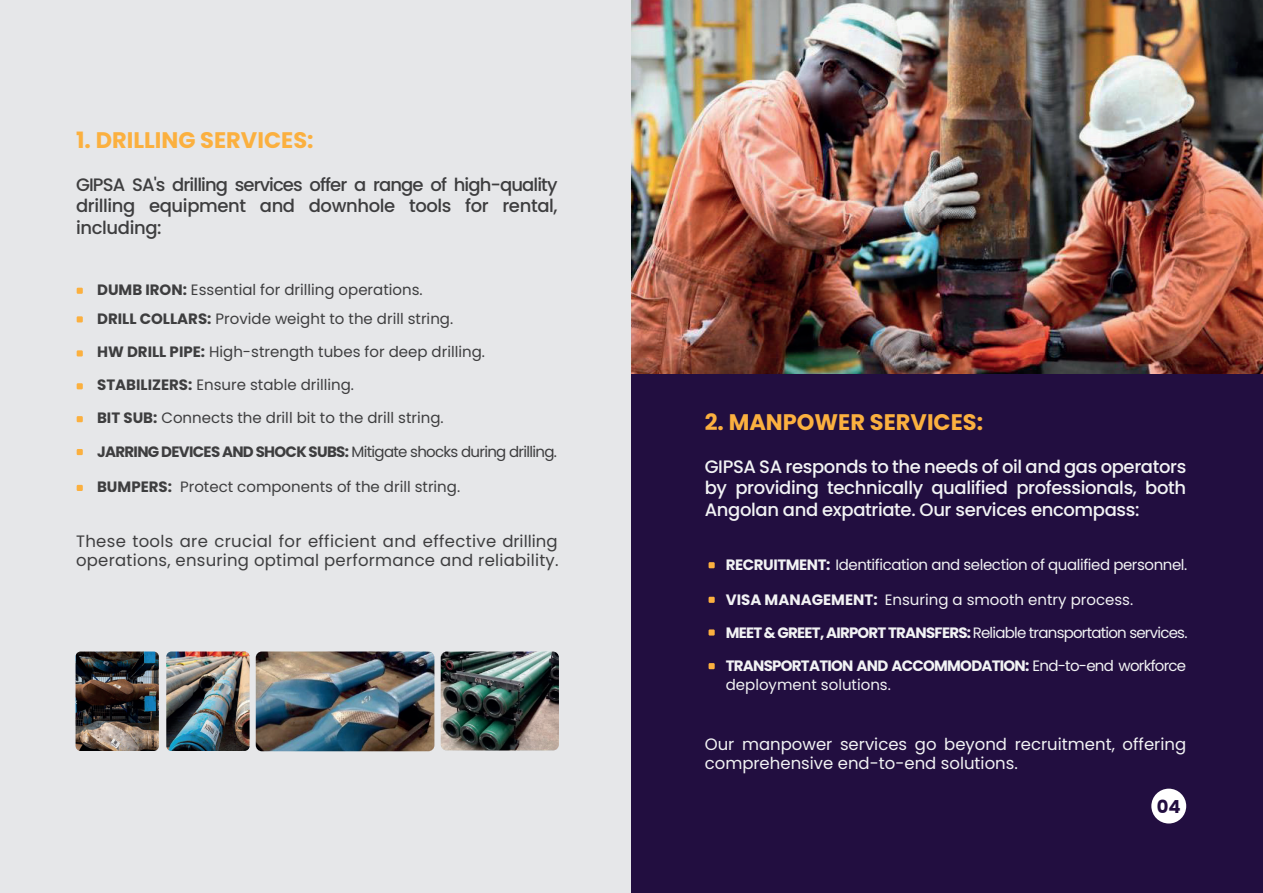
<style>
.page{position:relative;width:1263px;height:893px;background:#e6e7e9}
.page>*{position:absolute;margin:0;border:0;box-sizing:border-box;transform-origin:0 0}
.t1{font:700 22.5px "Poppins";color:#fbb03f}
.t2{font:500 18px/21.6px "Poppins";letter-spacing:-.02em;color:#f2f3f4;text-align:justify}
.t3{font:500 18px/21.6px "Poppins";letter-spacing:-.02em;color:#3e3e3f;text-align:justify}
.t4{font:700 18px "Poppins";color:#220e40}
.t5{font:16.5px/19.8px "Poppins";letter-spacing:.015em;color:#3e3e3f}
.t6{font:16.5px/19.8px "Poppins";color:#f2f3f4}
.t7{font:15px/28.5px "Poppins";color:#3e3e3f}
.t8{font:15px/19.5px "Poppins";color:#f2f3f4}
.t9{font:15px "Poppins";letter-spacing:-.03em;color:#f2f3f4}
.t10{font:15px "Poppins";letter-spacing:-.05em;color:#f2f3f4}
.t11{font:15px "Poppins";letter-spacing:-.045em;color:#3e3e3f}
.s1{font-weight:700}
</style>
<div class="page">
<div style="left:631px;top:0;width:632px;height:893px;background:#220e40"></div>
<svg style="left:77px;top:288px;width:6px;height:6px"></svg>
<svg style="left:77px;top:316px;width:6px;height:6px"></svg>
<svg style="left:77px;top:350px;width:6px;height:6px"></svg>
<svg style="left:77px;top:383px;width:6px;height:6px"></svg>
<svg style="left:77px;top:416px;width:6px;height:6px"></svg>
<svg style="left:77px;top:449px;width:6px;height:6px"></svg>
<svg style="left:77px;top:485px;width:6px;height:6px"></svg>
<div style="left:708px;top:562px;width:7px;height:6px;background:#fbb03f"></div>
<div style="left:708px;top:597px;width:7px;height:6px;background:#fbb03f"></div>
<div style="left:708px;top:629px;width:7px;height:7px;background:#fbb03f"></div>
<div style="left:708px;top:663px;width:7px;height:6px;background:#fbb03f"></div>
<div style="left:1151px;top:789px;width:35px;height:34px;background:#fff;border-radius:50%"></div>
<img style="left:631px;top:0;width:632px;height:374px">
<img style="left:76px;top:651px;width:83px;height:100px">
<img style="left:166px;top:651px;width:84px;height:100px">
<img style="left:441px;top:651px;width:118px;height:99px">
<img style="left:256px;top:651px;width:178px;height:100px">
<h1 class="t1" style="left:76px;top:127px;width:239px">1. DRILLING SERVICES:</h1>
<p class="t3" style="left:76px;top:174px;width:483px">GIPSA SA's drilling services offer a range of high-quality drilling equipment and downhole tools for rental, including:</p>
<p class="t7" style="left:97px;top:276px;width:358px"><span class="s1">DUMB IRON:</span> Essential for drilling operations.<br><span class="s1">DRILL COLLARS:</span> Provide weight to the drill string.</p>
<p class="t7" style="left:97px;top:337px;width:389px"><span class="s1">HW DRILL PIPE:</span> High-strength tubes for deep drilling.</p>
<p class="t7" style="left:97px;top:370px;width:258px"><span class="s1">STABILIZERS:</span> Ensure stable drilling.</p>
<p class="t7" style="left:97px;top:403px;width:348px"><span class="s1">BIT SUB:</span> Connects the drill bit to the drill string.</p>
<p class="t11" style="left:97px;top:443px;width:461px"><span class="s1">JARRING DEVICES AND SHOCK SUBS:</span> Mitigate shocks during drilling.</p>
<p class="t7" style="left:97px;top:472px;width:365px"><span class="s1">BUMPERS:</span> Protect components of the drill string.</p>
<p class="t5" style="left:76px;top:531px;width:484px">These tools are crucial for efficient and effective drilling operations, ensuring optimal performance and reliability.</p>
<h1 class="t1" style="left:705px;top:409px;width:280px">2. MANPOWER SERVICES:</h1>
<p class="t2" style="left:705px;top:456px;width:483px">GIPSA SA responds to the needs of oil and gas operators by providing technically qualified professionals, both Angolan and expatriate. Our services encompass:</p>
<p class="t9" style="left:726px;top:556px;width:463px"><span class="s1">RECRUITMENT:</span> Identification and selection of qualified personnel.</p>
<p class="t8" style="left:726px;top:590px;width:409px"><span class="s1">VISA MANAGEMENT:</span> Ensuring a smooth entry process.</p>
<p class="t10" style="left:726px;top:624px;width:463px"><span class="s1">MEET &amp; GREET, AIRPORT TRANSFERS:</span> Reliable transportation services.</p>
<p class="t8" style="left:726px;top:656px;width:462px"><span class="s1">TRANSPORTATION AND ACCOMMODATION:</span> End-to-end workforce deployment solutions.</p>
<p class="t6" style="left:705px;top:734px;width:483px">Our manpower services go beyond recruitment, offering comprehensive end-to-end solutions.</p>
<p class="t4" style="left:1157px;top:796px;width:25px">04</p>
</div>
